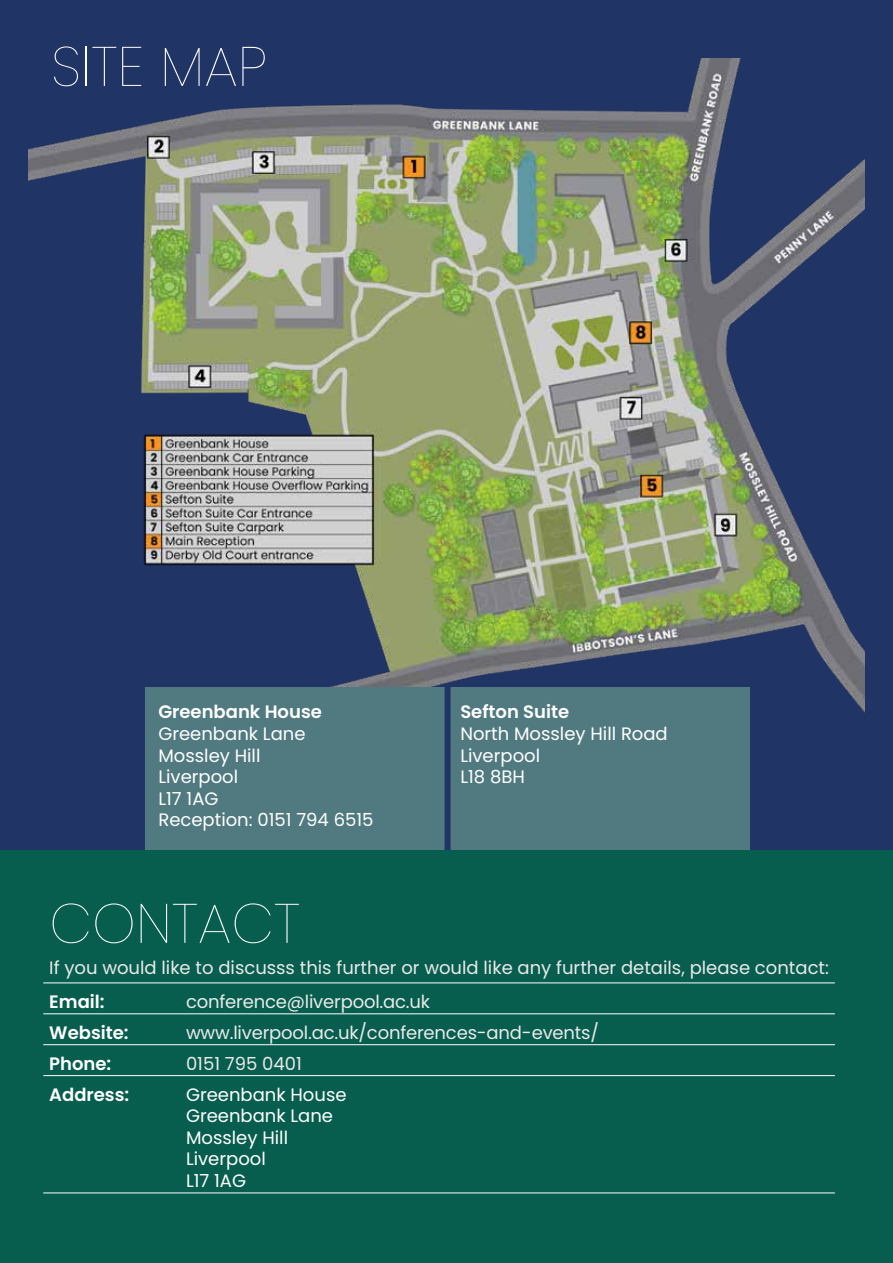
<style>
.page{position:relative;width:893px;height:1263px;background:#fff}
.page>*{position:absolute;margin:0;border:0;box-sizing:border-box;transform-origin:0 0}
.t1{font:100 55.5px "Poppins";color:#fff}
.t2{font:18px "Poppins";color:#eaeaea}
.t3{font:18px/21.6px "Poppins";color:#fff}
.t4{font:600 18px "Poppins";color:#fff}
</style>
<div class="page">
<div style="left:0;top:0;width:893px;height:850px;background:#213466"></div>
<img style="left:29px;top:58px;width:835px;height:682px">
<div style="left:146px;top:687px;width:604px;height:217px;background:#517a80"></div>
<div style="left:445px;top:687px;width:6px;height:174px;background:#213466"></div>
<div style="left:1px;top:850px;width:891px;height:413px;background:#075e4e"></div>
<hr style="left:43px;top:982px;width:137px;height:1px;background:#fff">
<hr style="left:180px;top:982px;width:655px;height:1px;background:#fff">
<hr style="left:43px;top:1013px;width:137px;height:1px;background:#fff">
<hr style="left:180px;top:1013px;width:655px;height:1px;background:#fff">
<hr style="left:43px;top:1044px;width:137px;height:1px;background:#fff">
<hr style="left:180px;top:1044px;width:655px;height:1px;background:#fff">
<hr style="left:43px;top:1075px;width:137px;height:1px;background:#fff">
<hr style="left:180px;top:1075px;width:655px;height:1px;background:#fff">
<hr style="left:43px;top:1192px;width:137px;height:1px;background:#fff">
<hr style="left:180px;top:1192px;width:655px;height:1px;background:#fff">
<h1 class="t1" style="left:51px;top:34px;width:217px">SITE MAP</h1>
<p class="t4" style="left:158px;top:702px;width:165px">Greenbank House</p>
<p class="t3" style="left:158px;top:723px;width:217px">Greenbank Lane<br>Mossley Hill<br>Liverpool<br>L17 1AG<br>Reception: 0151 794 6515</p>
<p class="t4" style="left:460px;top:702px;width:110px">Sefton Suite</p>
<p class="t3" style="left:460px;top:723px;width:209px">North Mossley Hill Road<br>Liverpool<br>L18 8BH</p>
<h1 class="t1" style="left:49px;top:891px;width:252px">CONTACT</h1>
<p class="t2" style="left:49px;top:957px;width:781px">If you would like to discusss this further or would like any further details, please contact:</p>
<p class="t4" style="left:49px;top:991px;width:57px">Email:</p>
<p class="t2" style="left:186px;top:991px;width:246px">conference@liverpool.ac.uk</p>
<p class="t4" style="left:49px;top:1022px;width:81px">Website:</p>
<p class="t2" style="left:186px;top:1022px;width:415px">www.liverpool.ac.uk/conferences-and-events/</p>
<p class="t4" style="left:49px;top:1053px;width:64px">Phone:</p>
<p class="t2" style="left:186px;top:1053px;width:117px">0151 795 0401</p>
<p class="t4" style="left:49px;top:1084px;width:82px">Address:</p>
<p class="t3" style="left:186px;top:1083px;width:162px">Greenbank House<br>Greenbank Lane<br>Mossley Hill<br>Liverpool<br>L17 1AG</p>
</div>
